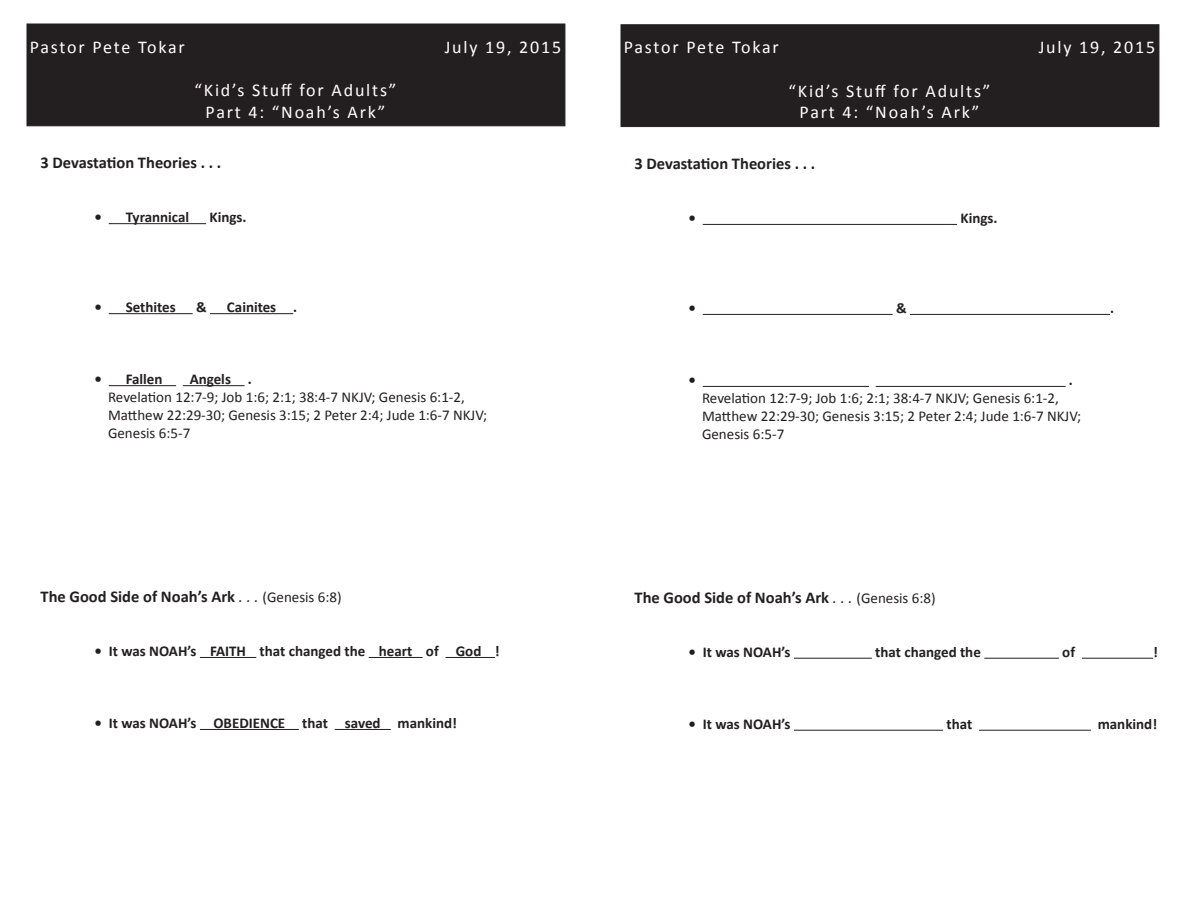
<style>
.page{position:relative;width:1188px;height:918px;background:#fff}
.page>*{position:absolute;margin:0;border:0;box-sizing:border-box;transform-origin:0 0}
.t1{font:18px/21.6px "Calibri";letter-spacing:.1em;color:#fff;text-align:center}
.t2{font:700 16.5px "Calibri";color:#231f20}
.t3{font:15px/18px "Calibri";color:#231f20}
.t4{font:700 15px "Calibri";color:#231f20}
.s1{font-weight:400;font-style:italic}
.s2{font-weight:400;font-size:15px}
</style>
<div class="page">
<div style="left:27px;top:24px;width:538px;height:102px;background:#231f20;border:1px solid #231f20"></div>
<hr style="left:109px;top:223px;width:97px;height:1px;background:#231f20">
<hr style="left:109px;top:313px;width:84px;height:1px;background:#231f20">
<hr style="left:210px;top:313px;width:83px;height:1px;background:#231f20">
<hr style="left:109px;top:385px;width:67px;height:1px;background:#231f20">
<hr style="left:183px;top:385px;width:62px;height:1px;background:#231f20">
<hr style="left:200px;top:657px;width:56px;height:1px;background:#231f20">
<hr style="left:369px;top:657px;width:54px;height:1px;background:#231f20">
<hr style="left:446px;top:657px;width:49px;height:1px;background:#231f20">
<hr style="left:200px;top:729px;width:99px;height:1px;background:#231f20">
<hr style="left:335px;top:729px;width:56px;height:1px;background:#231f20">
<div style="left:621px;top:24px;width:538px;height:103px;background:#231f20;border:1px solid #231f20"></div>
<hr style="left:703px;top:224px;width:254px;height:1px;background:#231f20">
<hr style="left:703px;top:314px;width:190px;height:1px;background:#231f20">
<hr style="left:910px;top:314px;width:200px;height:1px;background:#231f20">
<hr style="left:703px;top:386px;width:166px;height:1px;background:#231f20">
<hr style="left:876px;top:386px;width:190px;height:1px;background:#231f20">
<hr style="left:794px;top:658px;width:78px;height:1px;background:#231f20">
<hr style="left:984px;top:658px;width:75px;height:1px;background:#231f20">
<hr style="left:1082px;top:658px;width:71px;height:1px;background:#231f20">
<hr style="left:794px;top:730px;width:149px;height:1px;background:#231f20">
<hr style="left:979px;top:730px;width:112px;height:1px;background:#231f20">
<p class="t1" style="left:30px;top:36px;width:156px">Pastor Pete Tokar</p>
<p class="t1" style="left:445px;top:36px;width:118px">July 19, 2015</p>
<p class="t1" style="left:195px;top:79px;width:203px">“Kid’s Stuff for Adults”<br>Part 4: “Noah’s Ark”</p>
<p class="t2" style="left:40px;top:152px;width:182px">3 Devastation Theories . . .</p>
<p class="t1" style="left:624px;top:37px;width:156px">Pastor Pete Tokar</p>
<p class="t1" style="left:1039px;top:37px;width:118px">July 19, 2015</p>
<p class="t1" style="left:789px;top:80px;width:203px">“Kid’s Stuff for Adults”<br>Part 4: “Noah’s Ark”</p>
<p class="t2" style="left:634px;top:153px;width:182px">3 Devastation Theories . . .</p>
<p class="t4" style="left:94px;top:207px;width:96px">• Tyrannical</p>
<p class="t4" style="left:210px;top:207px;width:39px">Kings.</p>
<p class="t4" style="left:688px;top:208px;width:9px">•</p>
<p class="t4" style="left:960px;top:208px;width:39px">Kings.</p>
<p class="t4" style="left:94px;top:297px;width:83px">• Sethites</p>
<p class="t4" style="left:196px;top:297px;width:12px">&amp;</p>
<p class="t4" style="left:227px;top:297px;width:72px">Cainites .</p>
<p class="t4" style="left:688px;top:298px;width:9px">•</p>
<p class="t4" style="left:896px;top:298px;width:12px">&amp;</p>
<p class="t4" style="left:1110px;top:298px;width:6px">.</p>
<p class="t4" style="left:94px;top:369px;width:70px">• Fallen</p>
<p class="t4" style="left:190px;top:369px;width:64px">Angels .</p>
<p class="t3" style="left:108px;top:388px;width:381px">Revelation 12:7-9; Job 1:6; 2:1; 38:4-7 NKJV; Genesis 6:1-2,<br>Matthew 22:29-30; Genesis 3:15; 2 Peter 2:4; Jude 1:6-7 NKJV;<br>Genesis 6:5-7</p>
<p class="t4" style="left:688px;top:370px;width:9px">•</p>
<p class="t4" style="left:1069px;top:370px;width:6px">.</p>
<p class="t3" style="left:702px;top:389px;width:381px">Revelation 12:7-9; Job 1:6; 2:1; 38:4-7 NKJV; Genesis 6:1-2,<br>Matthew 22:29-30; Genesis 3:15; 2 Peter 2:4; Jude 1:6-7 NKJV;<br>Genesis 6:5-7</p>
<p class="t2" style="left:40px;top:586px;width:303px">The Good Side of Noah’s Ark <span class="s1">. . .</span> <span class="s2">(Genesis 6:8)</span></p>
<p class="t2" style="left:634px;top:586px;width:303px">The Good Side of Noah’s Ark <span class="s1">. . .</span> <span class="s2">(Genesis 6:8)</span></p>
<p class="t4" style="left:94px;top:641px;width:407px">• It was NOAH’s FAITH that changed the heart of God !</p>
<p class="t4" style="left:688px;top:642px;width:104px">• It was NOAH’s</p>
<p class="t4" style="left:875px;top:642px;width:107px">that changed the</p>
<p class="t4" style="left:1062px;top:642px;width:14px">of</p>
<p class="t4" style="left:1153px;top:642px;width:6px">!</p>
<p class="t4" style="left:94px;top:713px;width:364px">• It was NOAH’s OBEDIENCE that saved mankind!</p>
<p class="t4" style="left:688px;top:714px;width:104px">• It was NOAH’s</p>
<p class="t4" style="left:947px;top:714px;width:27px">that</p>
<p class="t4" style="left:1098px;top:714px;width:61px">mankind!</p>
</div>
